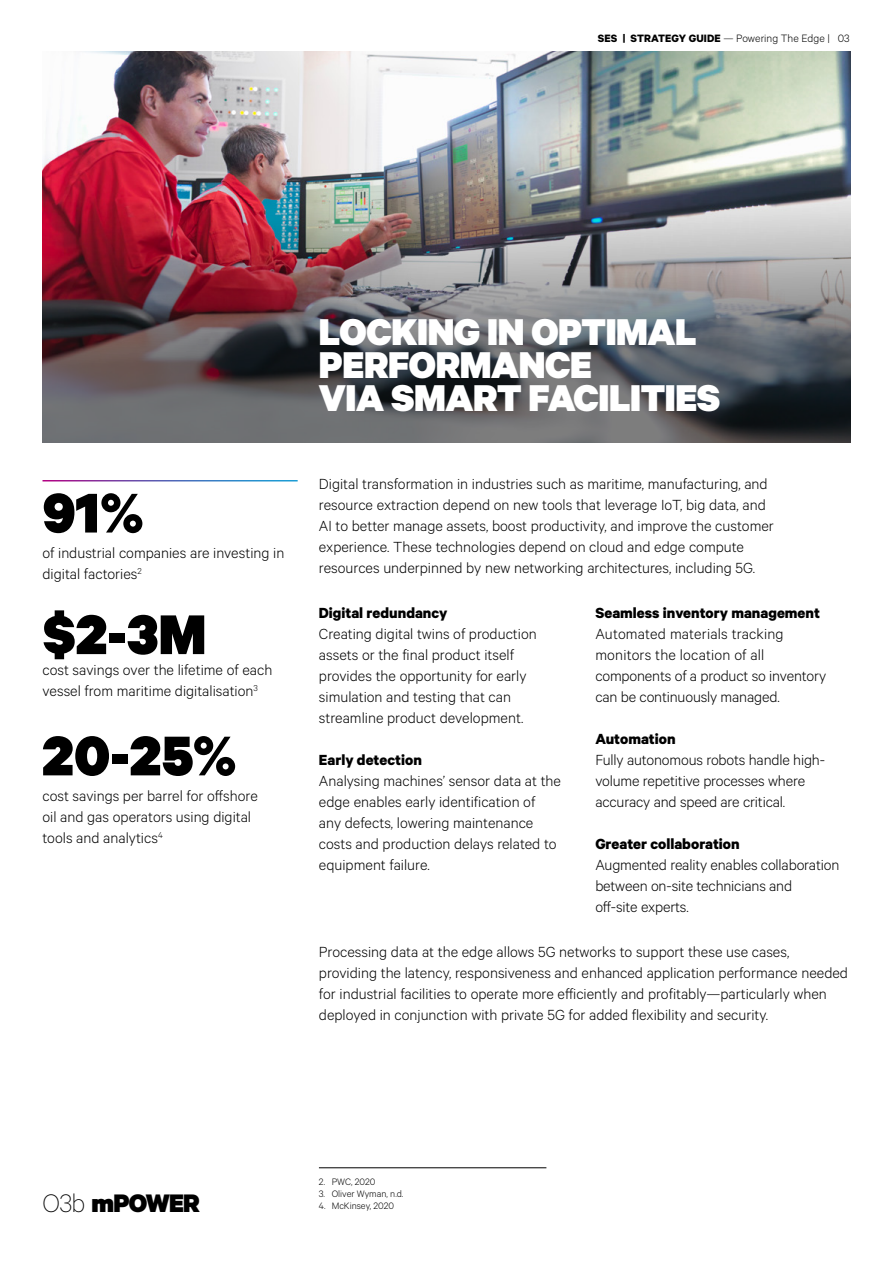
<style>
.page{position:relative;width:893px;height:1263px;background:#fff}
.page>*{position:absolute;margin:0;border:0;box-sizing:border-box;transform-origin:0 0}
.t1{font:900 63px "Calibre";color:#000}
.t2{font:900 42px/33px "Calibre";letter-spacing:-.01em;color:#fff}
.t3{font:900 28.5px "Calibre";letter-spacing:-.035em;color:#000}
.t4{font:300 16.5px/21px "Calibre";color:#000}
.t5{font:700 16.5px "Calibre";color:#000}
.t6{font:300 12px "Calibre";color:#000}
.t7{font:300 10.5px "Calibre";color:#000}
.s1{font-weight:700}
.s2{font-weight:100}
</style>
<div class="page">
<img style="left:43px;top:51px;width:808px;height:392px">
<hr style="left:319px;top:1167px;width:227px;height:1px;background:#000">
<p class="t6" style="left:598px;top:32px;width:253px"><span class="s1">SES | STRATEGY GUIDE</span> — Powering The Edge | 03</p>
<h1 class="t1" style="left:43px;top:473px;width:103px">91%</h1>
<p class="t4" style="left:43px;top:542px;width:243px">of industrial companies are investing in digital factories<sup>2</sup></p>
<h1 class="t1" style="left:43px;top:595px;width:165px">$2-3M</h1>
<p class="t4" style="left:43px;top:659px;width:231px">cost savings over the lifetime of each vessel from maritime digitalisation<sup>3</sup></p>
<h1 class="t1" style="left:43px;top:716px;width:195px">20-25%</h1>
<p class="t4" style="left:43px;top:785px;width:217px">cost savings per barrel for offshore oil and gas operators using digital tools and analytics<sup>4</sup></p>
<h2 class="t2" style="left:319px;top:314px;width:403px">LOCKING IN OPTIMAL<br>PERFORMANCE<br>VIA SMART FACILITIES</h2>
<p class="t4" style="left:319px;top:473px;width:456px">Digital transformation in industries such as maritime, manufacturing, and resource extraction depend on new tools that leverage IoT, big data, and AI to better manage assets, boost productivity, and improve the customer experience. These technologies depend on cloud and edge compute resources underpinned by new networking architectures, including 5G.</p>
<p class="t5" style="left:319px;top:603px;width:130px">Digital redundancy</p>
<p class="t4" style="left:319px;top:623px;width:219px">Creating digital twins of production assets or the final product itself provides the opportunity for early simulation and testing that can streamline product development.</p>
<p class="t5" style="left:319px;top:750px;width:104px">Early detection</p>
<p class="t4" style="left:319px;top:770px;width:244px">Analysing machines’ sensor data at the edge enables early identification of any defects, lowering maintenance costs and production delays related to equipment failure.</p>
<p class="t5" style="left:595px;top:603px;width:226px">Seamless inventory management</p>
<p class="t4" style="left:595px;top:623px;width:232px">Automated materials tracking monitors the location of all components of a product so inventory can be continuously managed.</p>
<p class="t5" style="left:595px;top:729px;width:82px">Automation</p>
<p class="t4" style="left:595px;top:749px;width:231px">Fully autonomous robots handle high&shy;volume repetitive processes where accuracy and speed are critical.</p>
<p class="t5" style="left:595px;top:834px;width:146px">Greater collaboration</p>
<p class="t4" style="left:595px;top:854px;width:245px">Augmented reality enables collaboration between on-site technicians and<br>off-site experts.</p>
<p class="t4" style="left:319px;top:941px;width:531px">Processing data at the edge allows 5G networks to support these use cases, providing the latency, responsiveness and enhanced application performance needed for industrial facilities to operate more efficiently and profitably—particularly when deployed in conjunction with private 5G for added flexibility and security.</p>
<p class="t7" style="left:319px;top:1176px;width:58px">2. PWC, 2020</p>
<p class="t7" style="left:319px;top:1188px;width:86px">3. Oliver Wyman, n.d.</p>
<h3 class="t3" style="left:43px;top:1185px;width:159px"><span class="s2">O3b</span> mPOWER</h3>
<p class="t7" style="left:319px;top:1200px;width:77px">4. McKinsey, 2020</p>
</div>
